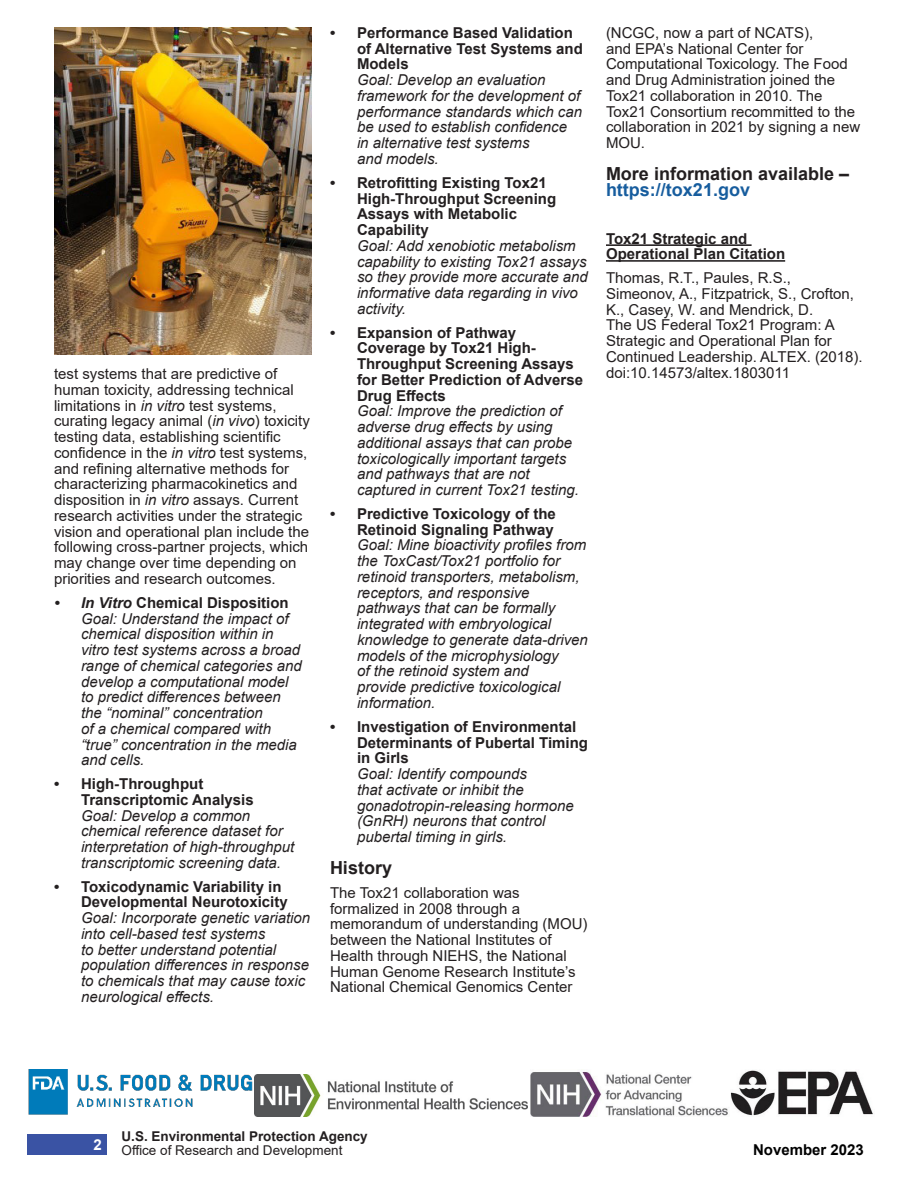
<style>
.page{position:relative;width:918px;height:1188px;background:#fff}
.page>*{position:absolute;margin:0;border:0;box-sizing:border-box;transform-origin:0 0}
.t1{font:700 18px/15.8px "Arial";color:#231f20}
.t2{font:italic 15px/15.8px "Arial";color:#231f20}
.t3{font:15px/15.8px "Arial";color:#231f20}
.t4{font:700 15px/15.8px "Arial";color:#231f20}
.t5{font:700 15px "Arial";color:#000}
.t6{font:700 15px "Arial";color:#fff}
.t7{font:700 13.5px "Arial";color:#231f20}
.t8{font:13.5px "Arial";color:#231f20}
.s1{font-style:italic}
.s2{color:#175d9e}
</style>
<div class="page">
<div style="left:28px;top:1134px;width:79px;height:20px;background:#3a53a4"></div>
<hr style="left:606px;top:244px;width:146px;height:2px;background:#231f20">
<hr style="left:606px;top:260px;width:179px;height:2px;background:#231f20">
<img style="left:54px;top:27px;width:258px;height:328px">
<img style="left:530px;top:1070px;width:343px;height:46px">
<img style="left:28px;top:1069px;width:225px;height:46px">
<img style="left:254px;top:1075px;width:273px;height:41px">
<p class="t3" style="left:54px;top:366px;width:257px">test systems that are predictive of human toxicity, addressing technical limitations in <span class="s1">in vitro</span> test systems, curating legacy animal (<span class="s1">in vivo</span>) toxicity testing data, establishing scientific confidence in the <span class="s1">in vitro</span> test systems, and refining alternative methods for characterizing pharmacokinetics and disposition in <span class="s1">in vitro</span> assays. Current research activities under the strategic vision and operational plan include the following cross-partner projects, which may change over time depending on priorities and research outcomes.</p>
<p class="t4" style="left:54px;top:595px;width:236px"><span class="s1">• In Vitro</span> Chemical Disposition</p>
<p class="t2" style="left:81px;top:611px;width:222px">Goal: Understand the impact of chemical disposition within in vitro test systems across a broad range of chemical categories and develop a computational model to predict differences between the “nominal” concentration<br>of a chemical compared with “true” concentration in the media and cells.</p>
<p class="t4" style="left:81px;top:776px;width:174px;text-indent:-27px">• High-Throughput<br>Transcriptomic Analysis</p>
<p class="t2" style="left:81px;top:808px;width:215px">Goal: Develop a common chemical reference dataset for interpretation of high-throughput transcriptomic screening data.</p>
<p class="t4" style="left:81px;top:879px;width:208px;text-indent:-27px">• Toxicodynamic Variability in<br>Developmental Neurotoxicity</p>
<p class="t2" style="left:81px;top:910px;width:231px">Goal: Incorporate genetic variation into cell-based test systems<br>to better understand potential population differences in response to chemicals that may cause toxic neurological effects.</p>
<p class="t4" style="left:357px;top:25px;width:227px;text-indent:-27px">• Performance Based Validation of Alternative Test Systems and<br>Models</p>
<p class="t2" style="left:357px;top:72px;width:227px">Goal: Develop an evaluation framework for the development of performance standards which can be used to establish confidence in alternative test systems<br>and models.</p>
<p class="t4" style="left:357px;top:175px;width:201px;text-indent:-27px">• Retrofitting Existing Tox21<br>High-Throughput Screening<br>Assays with Metabolic<br>Capability</p>
<p class="t2" style="left:357px;top:238px;width:232px">Goal: Add xenobiotic metabolism capability to existing Tox21 assays so they provide more accurate and informative data regarding in vivo activity.</p>
<p class="t4" style="left:357px;top:325px;width:228px;text-indent:-27px">• Expansion of Pathway<br>Coverage by Tox21 High-<br>Throughput Screening Assays for Better Prediction of Adverse<br>Drug Effects</p>
<p class="t2" style="left:357px;top:403px;width:224px">Goal: Improve the prediction of adverse drug effects by using additional assays that can probe toxicologically important targets and pathways that are not captured in current Tox21 testing.</p>
<p class="t4" style="left:330px;top:506px;width:227px;text-align:right">• Predictive Toxicology of the<br>Retinoid Signaling Pathway</p>
<p class="t2" style="left:357px;top:538px;width:232px">Goal: Mine bioactivity profiles from the ToxCast/Tox21 portfolio for retinoid transporters, metabolism, receptors, and responsive pathways that can be formally integrated with embryological knowledge to generate data-driven models of the microphysiology<br>of the retinoid system and<br>provide predictive toxicological information.</p>
<p class="t4" style="left:357px;top:719px;width:233px;text-indent:-27px">• Investigation of Environmental<br>Determinants of Pubertal Timing in Girls</p>
<p class="t2" style="left:357px;top:766px;width:218px">Goal: Identify compounds<br>that activate or inhibit the gonadotropin-releasing hormone (GnRH) neurons that control pubertal timing in girls.</p>
<p class="t1" style="left:330px;top:860px;width:64px">History</p>
<p class="t3" style="left:330px;top:885px;width:259px">The Tox21 collaboration was formalized in 2008 through a memorandum of understanding (MOU) between the National Institutes of Health through NIEHS, the National Human Genome Research Institute’s National Chemical Genomics Center</p>
<p class="t3" style="left:606px;top:25px;width:256px">(NCGC, now a part of NCATS),<br>and EPA’s National Center for<br>Computational Toxicology. The Food and Drug Administration joined the<br>Tox21 collaboration in 2010. The<br>Tox21 Consortium recommitted to the collaboration in 2021 by signing a new<br>MOU.</p>
<p class="t1" style="left:606px;top:166px;width:245px">More information available – <span class="s2">https://tox21.gov</span></p>
<p class="t4" style="left:606px;top:231px;width:181px">Tox21 Strategic and<br>Operational Plan Citation</p>
<p class="t3" style="left:606px;top:270px;width:258px">Thomas, R.T., Paules, R.S., Simeonov, A., Fitzpatrick, S., Crofton, K., Casey, W. and Mendrick, D.<br>The US Federal Tox21 Program: A Strategic and Operational Plan for Continued Leadership. ALTEX. (2018). doi:10.14573/altex.1803011</p>
<p class="t7" style="left:122px;top:1127px;width:248px">U.S. Environmental Protection Agency</p>
<p class="t8" style="left:122px;top:1141px;width:223px">Office of Research and Development</p>
<p class="t6" style="left:94px;top:1134px;width:10px">2</p>
<p class="t5" style="left:753px;top:1139px;width:112px">November 2023</p>
</div>
